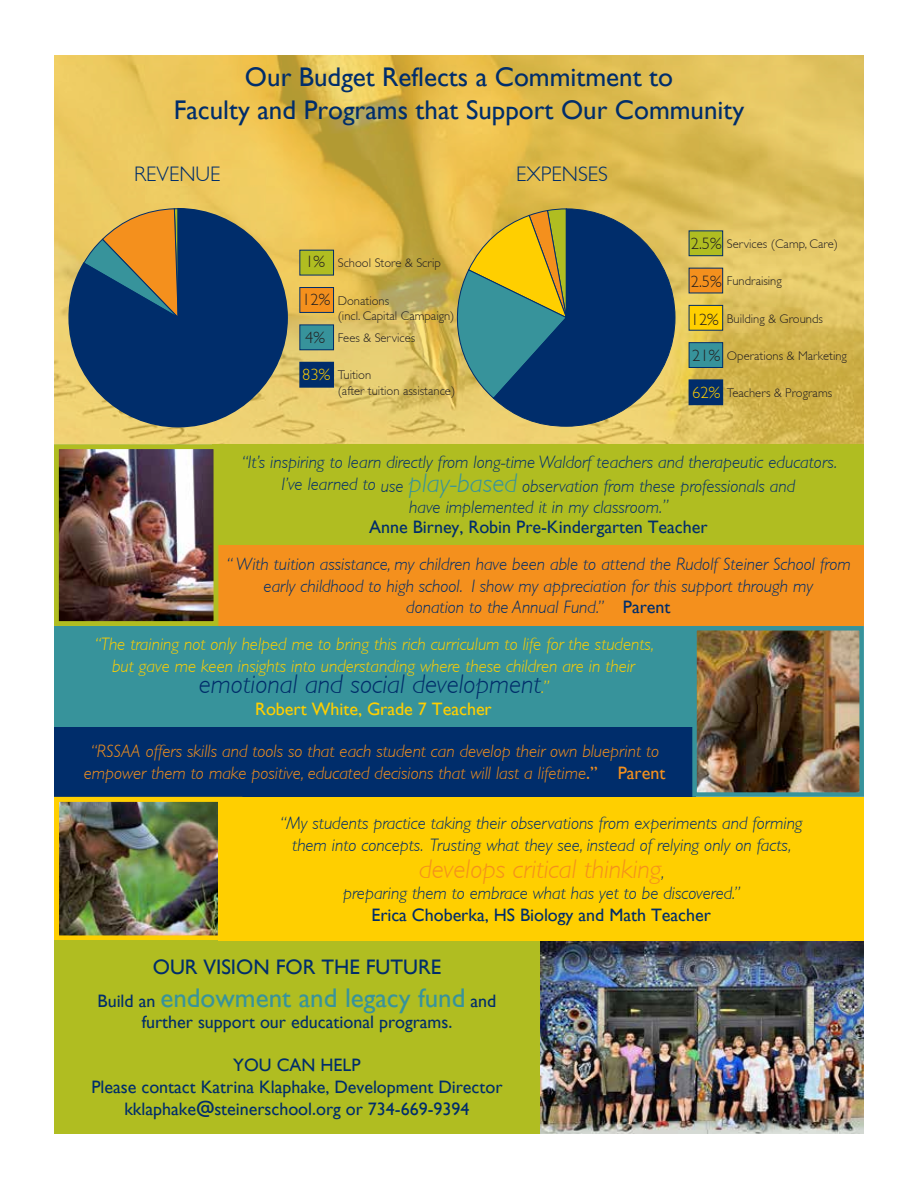
<style>
.page{position:relative;width:918px;height:1188px;background:#fff}
.page>*{position:absolute;margin:0;border:0;box-sizing:border-box;transform-origin:0 0}
.t1{font:27px/32.4px "Gill Sans";color:#002d6b;text-align:center}
.t2{font:27px "Gill Sans";color:#38939b}
.t3{font:italic 300 27px "Gill Sans";color:#002d6a}
.t4{font:italic 300 27px "Gill Sans";color:#f4901d}
.t5{font:21px "Gill Sans";color:#002d6b}
.t6{font:300 21px "Gill Sans";color:#002d6b}
.t7{font:italic 300 18px/21.6px "Gill Sans";color:#002d6b;text-align:center}
.t8{font:18px/21.6px "Gill Sans";color:#002d6b;text-align:center}
.t9{font:italic 300 18px/21.6px "Gill Sans";color:#f4901d;text-align:center}
.t10{font:italic 300 18px/21.6px "Gill Sans";color:#ffcf00;text-align:center}
.t11{font:18px "Gill Sans";color:#ffcf00}
.t12{font:300 16.5px/36px "Gill Sans";color:#231f20}
.t13{font:300 16.5px "Gill Sans";color:#ffcf00}
.t14{font:300 12.6px/15.1px "Gill Sans";color:#231f20}
.s1{font-size:27px;color:#37939b}
.s2{font-weight:400;font-style:normal}
.s3{font-size:18px;color:#ffcf00}
.s4{font-size:18px;color:#002d6b}
</style>
<div class="page">
<svg style="left:54px;top:55px;width:810px;height:389px"></svg>
<div style="left:300px;top:250px;width:34px;height:25px;background:#b0bd21"></div>
<div style="left:300px;top:288px;width:34px;height:24px;background:#f4901d"></div>
<div style="left:299px;top:287px;width:35px;height:26px;border:1px solid #002d6b"></div>
<div style="left:300px;top:325px;width:34px;height:25px;background:#37939b"></div>
<div style="left:299px;top:325px;width:35px;height:25px;border:1px solid #002d6b"></div>
<div style="left:300px;top:362px;width:34px;height:25px;background:#002d6b"></div>
<div style="left:299px;top:362px;width:35px;height:26px;border:1px solid #002d6b"></div>
<svg style="left:68px;top:207px;width:221px;height:221px"></svg>
<div style="left:689px;top:231px;width:34px;height:25px;background:#b0bd21"></div>
<div style="left:689px;top:231px;width:34px;height:25px;border:1px solid #002d6b"></div>
<div style="left:689px;top:268px;width:34px;height:25px;background:#f4901d"></div>
<div style="left:689px;top:305px;width:34px;height:25px;background:#ffcf00"></div>
<div style="left:689px;top:305px;width:34px;height:26px;border:1px solid #002d6b"></div>
<div style="left:689px;top:343px;width:34px;height:24px;background:#37939b"></div>
<div style="left:689px;top:342px;width:34px;height:26px;border:1px solid #002d6b"></div>
<div style="left:689px;top:380px;width:34px;height:25px;background:#002d6b"></div>
<svg style="left:447px;top:208px;width:229px;height:219px"></svg>
<div style="left:54px;top:626px;width:639px;height:101px;background:#37939b"></div>
<div style="left:213px;top:545px;width:651px;height:81px;background:#f4901d"></div>
<div style="left:213px;top:444px;width:651px;height:101px;background:#b0bd21"></div>
<div style="left:54px;top:727px;width:641px;height:70px;background:#002d6b"></div>
<img style="left:60px;top:450px;width:152px;height:170px">
<div style="left:54px;top:444px;width:164px;height:182px;border:5px solid #b0bd21"></div>
<img style="left:697px;top:631px;width:162px;height:161px">
<div style="left:692px;top:626px;width:172px;height:171px;border:4px solid #37939b"></div>
<img style="left:60px;top:803px;width:158px;height:132px">
<div style="left:54px;top:797px;width:188px;height:144px;border:5px solid #ffcf00"></div>
<img style="left:540px;top:940px;width:324px;height:194px">
<div style="left:54px;top:940px;width:486px;height:194px;background:#b0bd21"></div>
<div style="left:218px;top:797px;width:646px;height:143px;background:#ffcf00"></div>
<h1 class="t1" style="left:174px;top:61px;width:572px">Our Budget Reflects a Commitment to<br>Faculty and Programs that Support Our Community</h1>
<p class="t6" style="left:134px;top:162px;width:88px">REVENUE</p>
<p class="t6" style="left:516px;top:162px;width:93px">EXPENSES</p>
<p class="t12" style="left:305px;top:244px;width:21px">1%</p>
<p class="t12" style="left:302px;top:282px;width:30px">12%</p>
<p class="t12" style="left:305px;top:319px;width:21px">4%</p>
<p class="t13" style="left:302px;top:366px;width:30px">83%</p>
<p class="t14" style="left:338px;top:256px;width:105px">School Store &amp; Scrip</p>
<p class="t14" style="left:338px;top:293px;width:118px">Donations<br>(incl. Capital Campaign)</p>
<p class="t14" style="left:338px;top:330px;width:79px">Fees &amp; Services</p>
<p class="t14" style="left:338px;top:368px;width:119px">Tuition<br>(after tuition assistance)</p>
<p class="t12" style="left:691px;top:226px;width:32px">2.5%</p>
<p class="t12" style="left:691px;top:264px;width:32px">2.5%</p>
<p class="t12" style="left:691px;top:301px;width:31px">12%<br>21%</p>
<p class="t13" style="left:692px;top:384px;width:30px">62%</p>
<p class="t14" style="left:727px;top:236px;width:113px">Services (Camp, Care)</p>
<p class="t14" style="left:727px;top:274px;width:56px">Fundraising</p>
<p class="t14" style="left:727px;top:311px;width:98px">Building &amp; Grounds</p>
<p class="t14" style="left:727px;top:348px;width:122px">Operations &amp; Marketing</p>
<p class="t14" style="left:727px;top:385px;width:107px">Teachers &amp; Programs</p>
<p class="t7" style="left:241px;top:451px;width:598px;line-height:22.4px">“It’s inspiring to learn directly from long-time Waldorf teachers and therapeutic educators.<br>I’ve learned to use <span class="s1">play-based</span> observation from these professionals and<br>have implemented it in my classroom.”</p>
<p class="t8" style="left:369px;top:516px;width:340px">Anne Birney, Robin Pre-Kindergarten Teacher</p>
<p class="t7" style="left:226px;top:554px;width:626px">“ With tuition assistance, my children have been able to attend the Rudolf Steiner School from early childhood to high school. I show my appreciation for this support through my<br>donation to the Annual Fund.” <span class="s2">Parent</span></p>
<p class="t10" style="left:94px;top:634px;width:562px">“The training not only helped me to bring this rich curriculum to life for the students, but gave me keen insights into understanding where these children are in their</p>
<h1 class="t3" style="left:199px;top:669px;width:352px">emotional and social development<span class="s3">.”</span></h1>
<p class="t11" style="left:255px;top:698px;width:238px">Robert White, Grade 7 Teacher</p>
<p class="t9" style="left:84px;top:741px;width:583px">“RSSAA offers skills and tools so that each student can develop their own blueprint to empower them to make positive, educated decisions that will last a lifetime<span class="s2">.” Parent</span></p>
<p class="t7" style="left:280px;top:812px;width:524px">“My students practice taking their observations from experiments and forming them into concepts. Trusting what they see, instead of relying only on facts,</p>
<h1 class="t4" style="left:419px;top:853px;width:247px">develops critical thinking<span class="s4">,</span></h1>
<p class="t7" style="left:343px;top:883px;width:399px">preparing them to embrace what has yet to be discovered.”</p>
<p class="t8" style="left:371px;top:904px;width:341px">Erica Choberka, HS Biology and Math Teacher</p>
<p class="t5" style="left:153px;top:955px;width:290px">OUR VISION FOR THE FUTURE</p>
<h1 class="t2" style="left:98px;top:982px;width:400px"><span class="s4">Build an</span> endowment and legacy fund <span class="s4">and</span></h1>
<p class="t8" style="left:142px;top:1011px;width:312px">further support our educational programs.</p>
<p class="t8" style="left:91px;top:1055px;width:413px">YOU CAN HELP<br>Please contact Katrina Klaphake, Development Director kklaphake@steinerschool.org or 734-669-9394</p>
</div>
